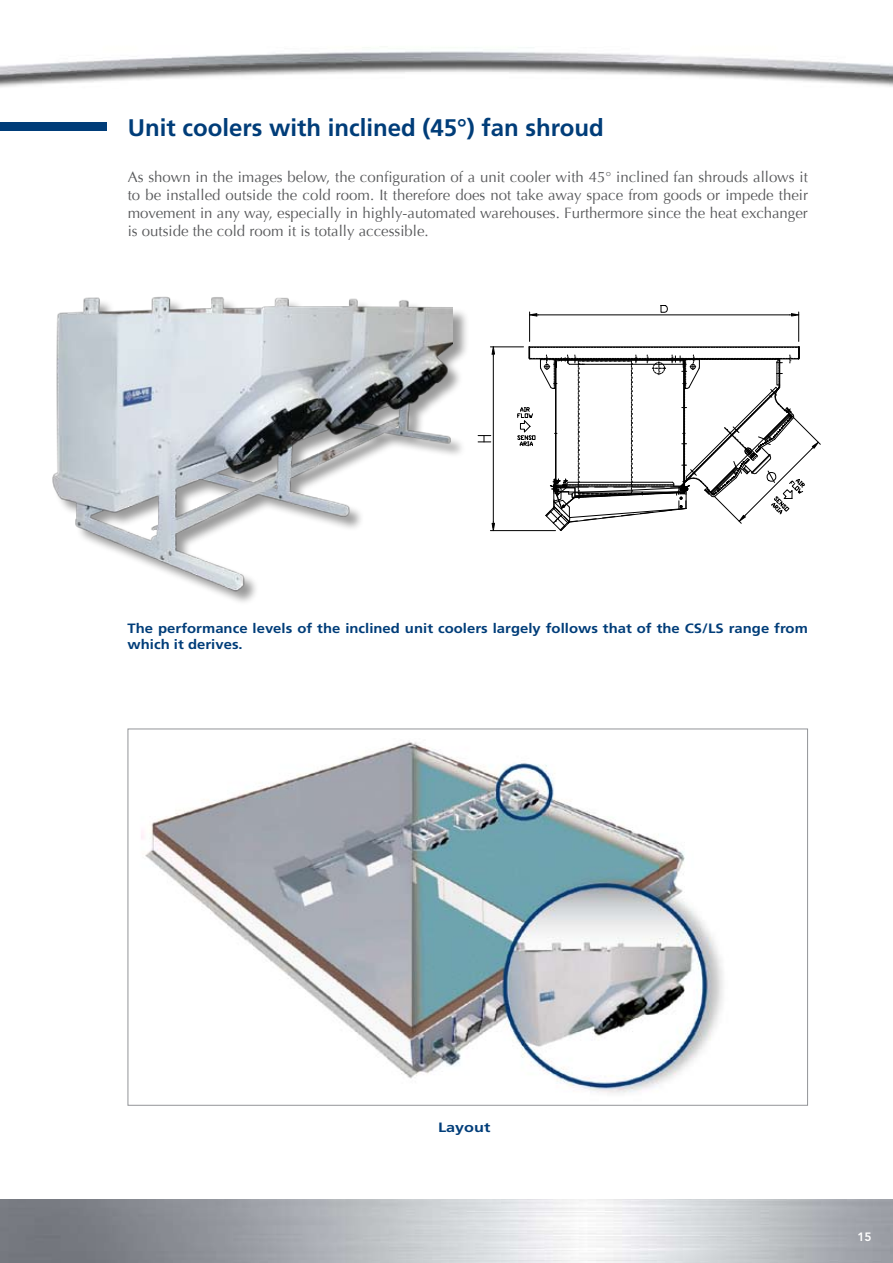
<style>
.page{position:relative;width:893px;height:1263px;background:#fff}
.page>*{position:absolute;margin:0;border:0;box-sizing:border-box;transform-origin:0 0}
.t1{font:700 24px "Frutiger";color:#003d79}
.t2{font:15px/18px "Optima";color:#58595b;text-align:justify}
.t3{font:700 13.5px/16.5px "Frutiger";color:#003d79;scale:1.1 1}
.t4{font:700 13.5px "Frutiger";color:#003d79;scale:1.2 1}
.t5{font:800 12px "Avenir";color:#fff}
</style>
<div class="page">
<img style="left:0;top:51px;width:893px;height:80px">
<svg style="left:493px;top:305px;width:307px;height:227px"></svg>
<svg style="left:517px;top:347px;width:304px;height:184px"></svg>
<hr style="left:539px;top:315px;width:251px;height:1px;background:#000">
<svg style="left:529px;top:312px;width:10px;height:29px"></svg>
<svg style="left:790px;top:312px;width:9px;height:29px"></svg>
<svg style="left:661px;top:305px;width:7px;height:8px"></svg>
<hr style="left:490px;top:347px;width:33px;height:1px;background:#000">
<hr style="left:490px;top:530px;width:65px;height:1px;background:#000">
<hr style="left:493px;top:356px;width:1px;height:165px;background:#000">
<svg style="left:493px;top:346px;width:2px;height:10px"></svg>
<svg style="left:493px;top:521px;width:2px;height:10px"></svg>
<div style="left:0;top:122px;width:106px;height:9px;background:#003d79"></div>
<img style="left:141px;top:741px;width:582px;height:352px">
<img style="left:52px;top:296px;width:401px;height:304px">
<h1 class="t1" style="left:128px;top:114px;width:477px">Unit coolers with inclined (45°) fan shroud</h1>
<p class="t2" style="left:128px;top:168px;width:682px">As shown in the images below, the configuration of a unit cooler with 45° inclined fan shrouds allows it to be installed outside the cold room. It therefore does not take away space from goods or impede their movement in any way, especially in highly-automated warehouses. Furthermore since the heat exchanger is outside the cold room it is totally accessible.</p>
<p class="t3" style="left:128px;top:619px;width:620px">The performance levels of the inclined unit coolers largely follows that of the CS/LS range from which it derives.</p>
<p class="t4" style="left:438px;top:1119px;width:45px">Layout</p>
<p class="t5" style="left:857px;top:1229px;width:16px">15</p>
</div>
